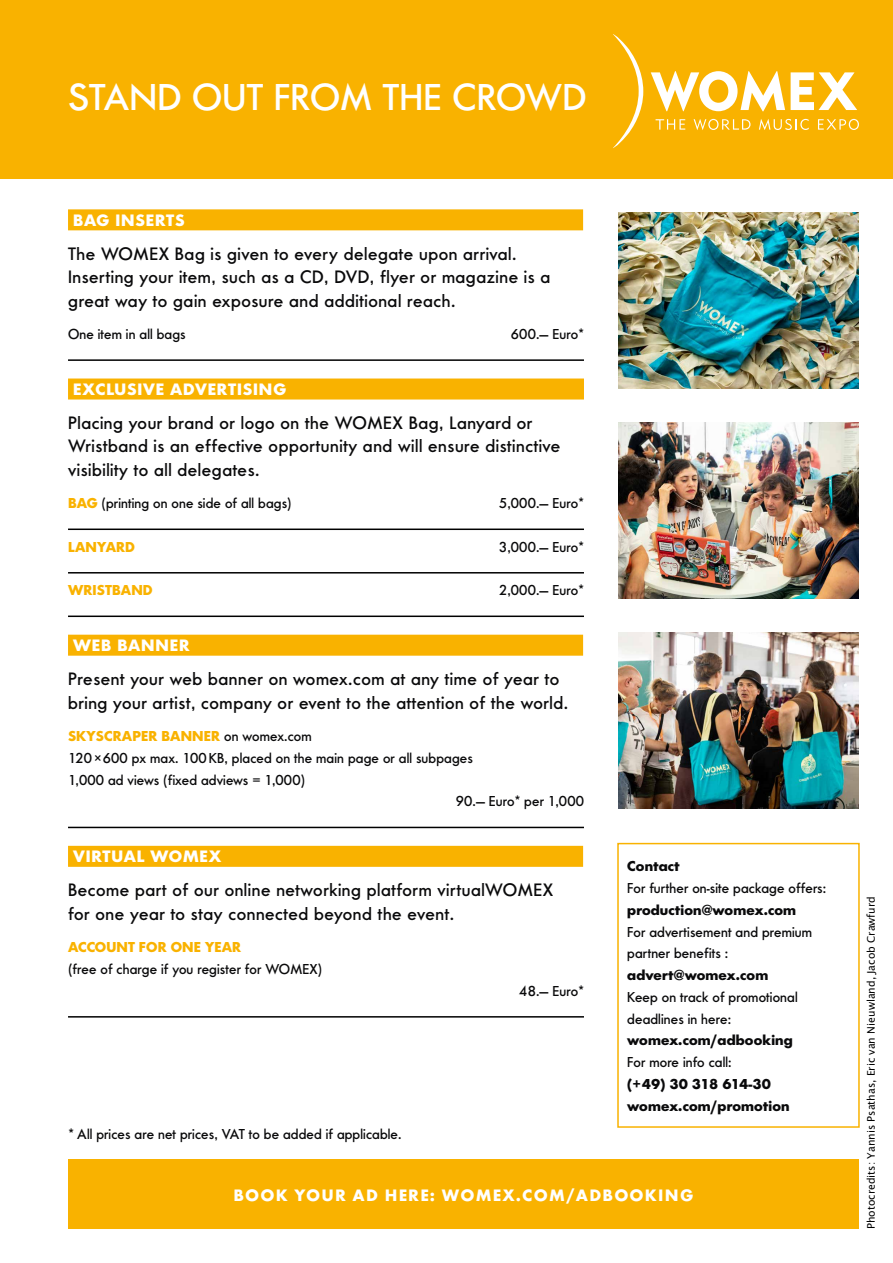
<style>
.page{position:relative;width:893px;height:1263px;background:#fff}
.page>*{position:absolute;margin:0;border:0;box-sizing:border-box;transform-origin:0 0}
.t1{font:500 39px "Futura No 2 D";letter-spacing:.01em;color:#fff}
.t2{font:500 18.75px/23.2px "Futura No 2 D";letter-spacing:.03em;color:#0a0a0b}
.t3{font:700 17.25px "Futura No 2 D";letter-spacing:.05em;color:#fff}
.t4{font:700 17.25px "Futura T";letter-spacing:.07em;color:#fff}
.t5{font:500 15px/21.8px "Futura No 2 D";letter-spacing:.01em;color:#0a0a0b}
.t6{font:700 15px/21.8px "Futura No 2 D";letter-spacing:.01em;color:#0a0a0b}
.t7{font:700 15px "Futura No 2 D";letter-spacing:.01em;color:#f9b200}
.t8{font:10.5px "Lucida Grande";color:#000}
.s1{font-weight:700;color:#f9b200}
.s2{font-weight:500;color:#0a0a0b}
</style>
<div class="page">
<div style="left:0;top:0;width:893px;height:179px;background:#f9b200"></div>
<svg style="left:656px;top:119px;width:29px;height:11px"></svg>
<svg style="left:694px;top:119px;width:56px;height:11px"></svg>
<svg style="left:759px;top:119px;width:50px;height:11px"></svg>
<svg style="left:818px;top:119px;width:41px;height:11px"></svg>
<svg style="left:651px;top:71px;width:134px;height:40px"></svg>
<svg style="left:791px;top:72px;width:66px;height:38px"></svg>
<svg style="left:613px;top:34px;width:30px;height:114px"></svg>
<div style="left:68px;top:209px;width:515px;height:21px;background:#f9b200"></div>
<div style="left:68px;top:378px;width:516px;height:21px;background:#f9b200"></div>
<div style="left:68px;top:635px;width:515px;height:21px;background:#f9b200"></div>
<div style="left:68px;top:846px;width:515px;height:21px;background:#f9b200"></div>
<hr style="left:68px;top:359px;width:516px;height:2px;background:#000">
<hr style="left:68px;top:528px;width:516px;height:2px;background:#000">
<hr style="left:68px;top:572px;width:516px;height:1px;background:#000">
<hr style="left:68px;top:615px;width:516px;height:2px;background:#000">
<hr style="left:68px;top:827px;width:516px;height:1px;background:#000">
<hr style="left:68px;top:1016px;width:516px;height:1px;background:#000">
<div style="left:617px;top:843px;width:243px;height:285px;border:2px solid #f9b200"></div>
<img style="left:618px;top:633px;width:241px;height:176px">
<img style="left:618px;top:423px;width:241px;height:176px">
<img style="left:618px;top:213px;width:241px;height:176px">
<div style="left:68px;top:1159px;width:791px;height:70px;background:#f9b200"></div>
<h1 class="t1" style="left:68px;top:74px;width:520px">STAND OUT FROM THE CROWD</h1>
<p class="t3" style="left:73px;top:210px;width:113px">BAG INSERTS</p>
<p class="t2" style="left:68px;top:242px;width:484px">The WOMEX Bag is given to every delegate upon arrival.<br>Inserting your item, such as a CD, DVD, flyer or magazine is a great way to gain exposure and additional reach.</p>
<p class="t5" style="left:68px;top:323px;width:119px">One item in all bags</p>
<p class="t5" style="left:511px;top:323px;width:75px">600.— Euro*</p>
<p class="t3" style="left:73px;top:379px;width:215px">EXCLUSIVE ADVERTISING</p>
<p class="t2" style="left:68px;top:411px;width:494px">Placing your brand or logo on the WOMEX Bag, Lanyard or<br>Wristband is an effective opportunity and will ensure distinctive visibility to all delegates.</p>
<p class="t5" style="left:68px;top:492px;width:225px"><span class="s1">BAG</span> (printing on one side of all bags)</p>
<p class="t5" style="left:499px;top:492px;width:86px">5,000.— Euro*</p>
<p class="t7" style="left:68px;top:538px;width:69px">LANYARD</p>
<p class="t5" style="left:499px;top:536px;width:86px">3,000.— Euro*</p>
<p class="t7" style="left:68px;top:581px;width:86px">WRISTBAND</p>
<p class="t5" style="left:499px;top:579px;width:86px">2,000.— Euro*</p>
<p class="t3" style="left:73px;top:635px;width:118px">WEB BANNER</p>
<p class="t2" style="left:68px;top:667px;width:502px">Present your web banner on womex.com at any time of year to bring your artist, company or event to the attention of the world.</p>
<p class="t7" style="left:68px;top:727px;width:245px">SKYSCRAPER BANNER <span class="s2">on womex.com</span></p>
<p class="t5" style="left:68px;top:747px;width:406px">120 ×600 px max. 100 KB, placed on the main page or all subpages</p>
<p class="t5" style="left:68px;top:769px;width:239px">1,000 ad views (fixed adviews = 1,000)</p>
<p class="t5" style="left:456px;top:791px;width:130px">90.— Euro* per 1,000</p>
<p class="t3" style="left:73px;top:846px;width:150px">VIRTUAL WOMEX</p>
<p class="t2" style="left:68px;top:879px;width:487px">Become part of our online networking platform virtualWOMEX for one year to stay connected beyond the event.</p>
<p class="t7" style="left:68px;top:938px;width:175px">ACCOUNT FOR ONE YEAR</p>
<p class="t5" style="left:68px;top:958px;width:256px">(free of charge if you register for WOMEX)</p>
<p class="t5" style="left:519px;top:980px;width:66px">48.— Euro*</p>
<p class="t5" style="left:68px;top:1123px;width:335px">* All prices are net prices, VAT to be added if applicable.</p>
<p class="t6" style="left:627px;top:855px;width:54px">Contact</p>
<p class="t5" style="left:627px;top:877px;width:201px">For further on-site package offers:</p>
<p class="t6" style="left:627px;top:899px;width:170px">production@womex.com</p>
<p class="t5" style="left:627px;top:921px;width:186px">For advertisement and premium partner benefits :</p>
<p class="t6" style="left:627px;top:964px;width:143px">advert@womex.com</p>
<p class="t5" style="left:627px;top:986px;width:172px">Keep on track of promotional deadlines in here:</p>
<p class="t6" style="left:627px;top:1029px;width:167px">womex.com/adbooking</p>
<p class="t5" style="left:627px;top:1051px;width:106px">For more info call:</p>
<p class="t6" style="left:627px;top:1073px;width:164px">(+49) 30 318 614-30 womex.com/promotion</p>
<p class="t4" style="left:233px;top:1185px;width:462px">BOOK YOUR AD HERE: WOMEX.COM/ADBOOKING</p>
<p class="t8" style="left:865px;top:1229px;width:334px;rotate:-90deg">Photocredits: Yannis Psathas, Eric van Nieuwland, Jacob Crawfurd</p>
</div>
